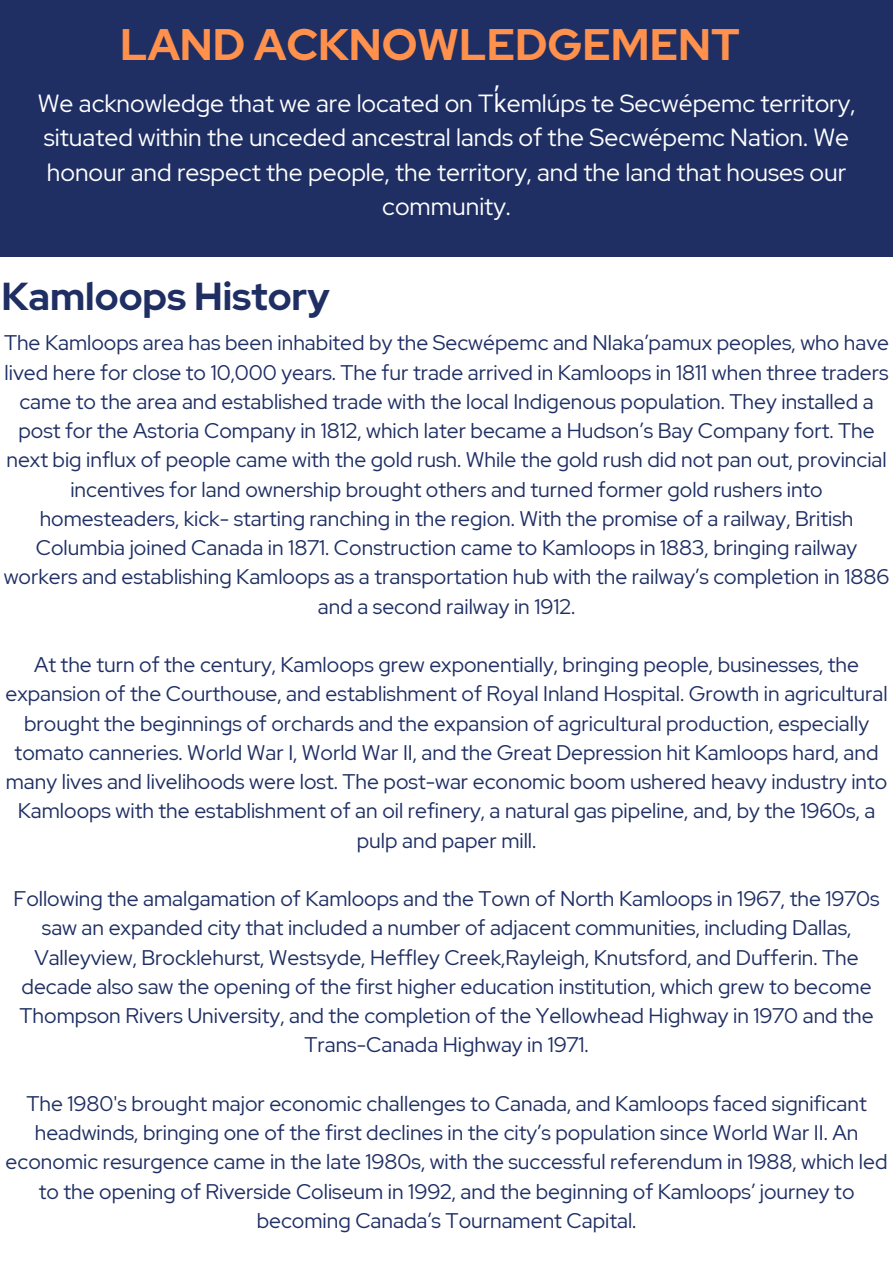
<style>
.page{position:relative;width:893px;height:1263px;background:#fff}
.page>*{position:absolute;margin:0;border:0;box-sizing:border-box;transform-origin:0 0}
.t1{font:700 44.03px "Red Hat Display";color:#ff914d}
.t2{font:700 38.85px "Red Hat Display";color:#1f2f64}
.t3{font:24.75px/34.3px "Red Hat Display";color:#fff;text-align:center}
.t4{font:21.15px/29.2px "Red Hat Display";color:#1f2f64;text-align:center}
.s1{font-family:"Noto Sans"}
</style>
<div class="page">
<div style="left:0;top:0;width:893px;height:256px;background:#1f2f64"></div>
<p class="t1" style="left:120px;top:15px;width:621px">LAND ACKNOWLEDGEMENT</p>
<p class="t3" style="left:38px;top:86px;width:819px">We acknowledge that we are located on T<span class="s1">k̓</span>emlúps te Secwépemc territory, situated within the unceded ancestral lands of the Secwépemc Nation. We honour and respect the people, the territory, and the land that houses our community.</p>
<p class="t2" style="left:2px;top:271px;width:330px">Kamloops History</p>
<h1 class="t4" style="left:4px;top:328px;width:887px">The Kamloops area has been inhabited by the Secwépemc and Nlaka’pamux peoples, who have lived here for close to 10,000 years. The fur trade arrived in Kamloops in 1811 when three traders came to the area and established trade with the local Indigenous population. They installed a post for the Astoria Company in 1812, which later became a Hudson’s Bay Company fort. The next big influx of people came with the gold rush. While the gold rush did not pan out, provincial incentives for land ownership brought others and turned former gold rushers into homesteaders, kick- starting ranching in the region. With the promise of a railway, British Columbia joined Canada in 1871. Construction came to Kamloops in 1883, bringing railway workers and establishing Kamloops as a transportation hub with the railway’s completion in 1886 and a second railway in 1912.</h1>
<h3 class="t4" style="left:6px;top:650px;width:883px">At the turn of the century, Kamloops grew exponentially, bringing people, businesses, the expansion of the Courthouse, and establishment of Royal Inland Hospital. Growth in agricultural brought the beginnings of orchards and the expansion of agricultural production, especially tomato canneries. World War I, World War II, and the Great Depression hit Kamloops hard, and many lives and livelihoods were lost. The post-war economic boom ushered heavy industry into Kamloops with the establishment of an oil refinery, a natural gas pipeline, and, by the 1960s, a pulp and paper mill.</h3>
<h2 class="t4" style="left:14px;top:884px;width:867px">Following the amalgamation of Kamloops and the Town of North Kamloops in 1967, the 1970s saw an expanded city that included a number of adjacent communities, including Dallas, Valleyview, Brocklehurst, Westsyde, Heffley Creek,Rayleigh, Knutsford, and Dufferin. The decade also saw the opening of the first higher education institution, which grew to become Thompson Rivers University, and the completion of the Yellowhead Highway in 1970 and the Trans-Canada Highway in 1971.</h2>
<p class="t4" style="left:6px;top:1089px;width:883px">The 1980's brought major economic challenges to Canada, and Kamloops faced significant headwinds, bringing one of the first declines in the city’s population since World War II. An economic resurgence came in the late 1980s, with the successful referendum in 1988, which led to the opening of Riverside Coliseum in 1992, and the beginning of Kamloops’ journey to becoming Canada’s Tournament Capital.</p>
</div>
